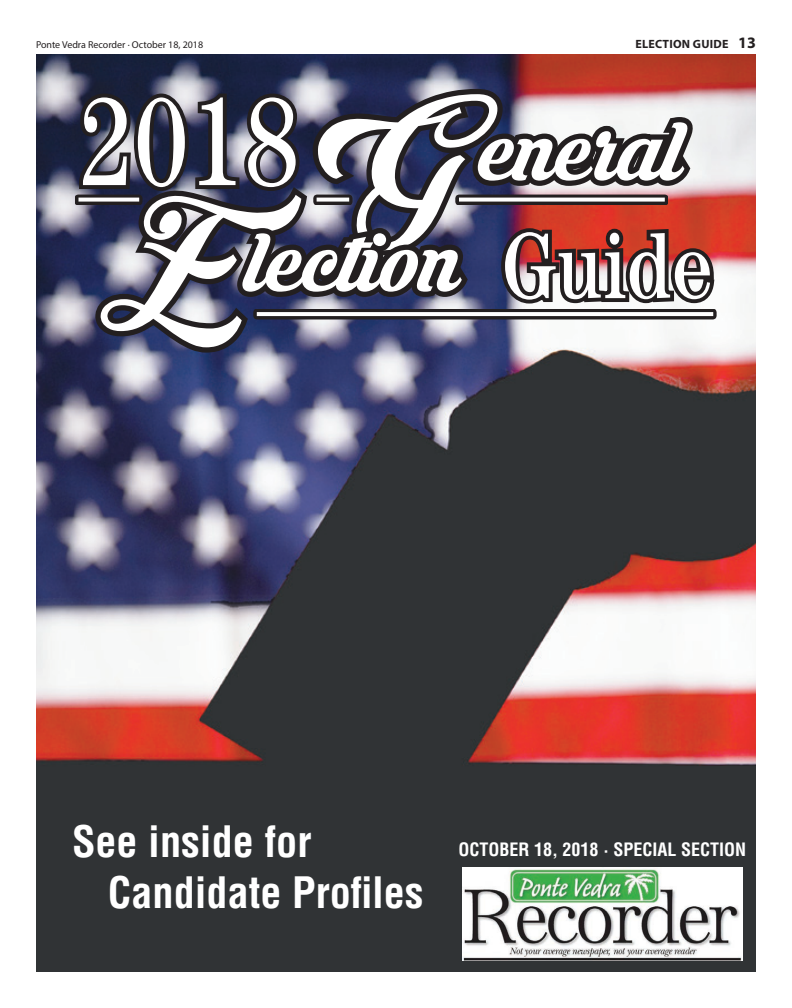
<style>
.page{position:relative;width:792px;height:1008px;background:#fff}
.page>*{position:absolute;margin:0;border:0;box-sizing:border-box;transform-origin:0 0}
.t1{font:105.3px/111px "Krinkes Decor PERSONALUSE";color:#fff}
.t2{font:700 condensed 42.2px "Helvetica LT Std";color:#fff}
.t3{font:700 condensed 18px "Helvetica LT Std";color:#fff}
.t4{font:700 12px "Myriad Pro";letter-spacing:.02em;color:#231f20}
.t5{font:10px "Myriad Pro";color:#231f20}
.s1{font-size:16px}
.s2{font-family:"Century Std";font-stretch:condensed;font-size:124.4px}
.s3{font-size:143.9px}
.s4{font-family:"Century Std";font-stretch:condensed;font-size:93.7px}
</style>
<div class="page">
<img style="left:36px;top:54px;width:720px;height:918px">
<svg style="left:75px;top:195px;width:12px;height:10px"></svg>
<svg style="left:79px;top:198px;width:8px;height:4px"></svg>
<svg style="left:511px;top:195px;width:157px;height:10px"></svg>
<svg style="left:511px;top:198px;width:154px;height:4px"></svg>
<svg style="left:313px;top:309px;width:404px;height:10px;background:#262223"></svg>
<svg style="left:313px;top:312px;width:400px;height:4px"></svg>
<img style="left:462px;top:867px;width:281px;height:93px">
<svg style="left:306px;top:81px;width:205px;height:183px;background:#45465b"></svg>
<svg style="left:465px;top:109px;width:234px;height:86px"></svg>
<svg style="left:74px;top:90px;width:229px;height:105px;background:#3b3b4a"></svg>
<svg style="left:87px;top:179px;width:226px;height:181px;background:#44465b"></svg>
<svg style="left:231px;top:220px;width:244px;height:86px;background:#333342"></svg>
<svg style="left:497px;top:222px;width:222px;height:85px;background:#774a49"></svg>
<svg style="left:313px;top:194px;width:40px;height:11px"></svg>
<svg style="left:317px;top:198px;width:32px;height:4px"></svg>
<p class="t5" style="left:36px;top:38px;width:169px">Ponte Vedra Recorder · October 18, 2018</p>
<p class="t4" style="left:635px;top:36px;width:122px">ELECTION GUIDE <span class="s1">13</span></p>
<h1 class="t1" style="left:79px;top:88px;width:636px"><span class="s2">2018</span><span class="s3">G</span>eneral<br><span class="s3">E</span>lection <span class="s4">Guide</span></h1>
<h2 class="t2" style="left:72px;top:815px;width:241px">See inside for</h2>
<h2 class="t2" style="left:108px;top:866px;width:317px">Candidate Profiles</h2>
<h3 class="t3" style="left:459px;top:838px;width:289px">OCTOBER 18, 2018 · SPECIAL SECTION</h3>
</div>
